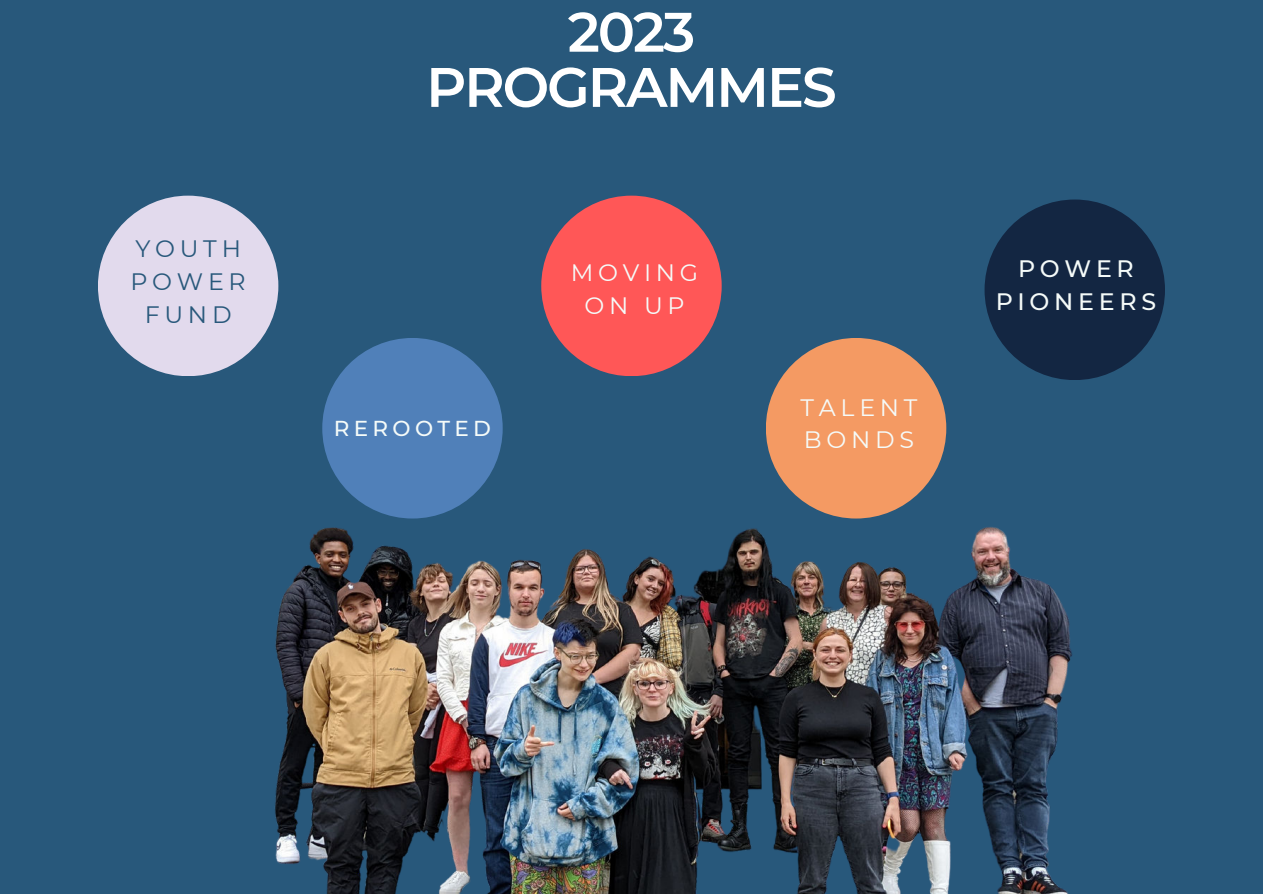
<style>
.page{position:relative;width:1263px;height:894px;background:#fff}
.page>*{position:absolute;margin:0;border:0;box-sizing:border-box;transform-origin:0 0}
.t1{font:600 55.5px/55.2px "Montserrat";letter-spacing:-.04em;color:#fff;text-align:center}
.t2{font:23.7px/33px "Montserrat";letter-spacing:.2em;color:#f5fbf9;text-align:center}
.t3{font:23.7px/33px "Montserrat";letter-spacing:.2em;color:#28587b;text-align:center}
.t4{font:500 23.7px/33px "Montserrat";letter-spacing:.2em;color:#f5fbf9;text-align:center}
.t5{font:500 21.6px "Montserrat";letter-spacing:.2em;color:#f5fbf9}
</style>
<div class="page">
<div style="left:0;top:0;width:1263px;height:893px;background:#28587b"></div>
<img style="left:275px;top:492px;width:797px;height:401px">
<div style="left:98px;top:195px;width:180px;height:181px;background:#e2daed;border-radius:50%"></div>
<div style="left:322px;top:338px;width:181px;height:180px;background:#5080b9;border-radius:50%"></div>
<div style="left:766px;top:338px;width:180px;height:180px;background:#f49a63;border-radius:50%"></div>
<div style="left:984px;top:199px;width:181px;height:181px;background:#132642;border-radius:50%"></div>
<div style="left:541px;top:195px;width:181px;height:181px;background:#ff5757;border-radius:50%"></div>
<p class="t3" style="left:131px;top:231px;width:117px">YOUTH<br>POWER<br>FUND</p>
<h1 class="t1" style="left:426px;top:2px;width:412px">2023<br>PROGRAMMES</h1>
<p class="t5" style="left:334px;top:413px;width:159px">REROOTED</p>
<p class="t2" style="left:571px;top:255px;width:129px">MOVING<br>ON UP</p>
<p class="t2" style="left:800px;top:389px;width:119px;text-align:left">TALENT<br>BONDS</p>
<p class="t4" style="left:996px;top:251px;width:162px">POWER<br>PIONEERS</p>
</div>
